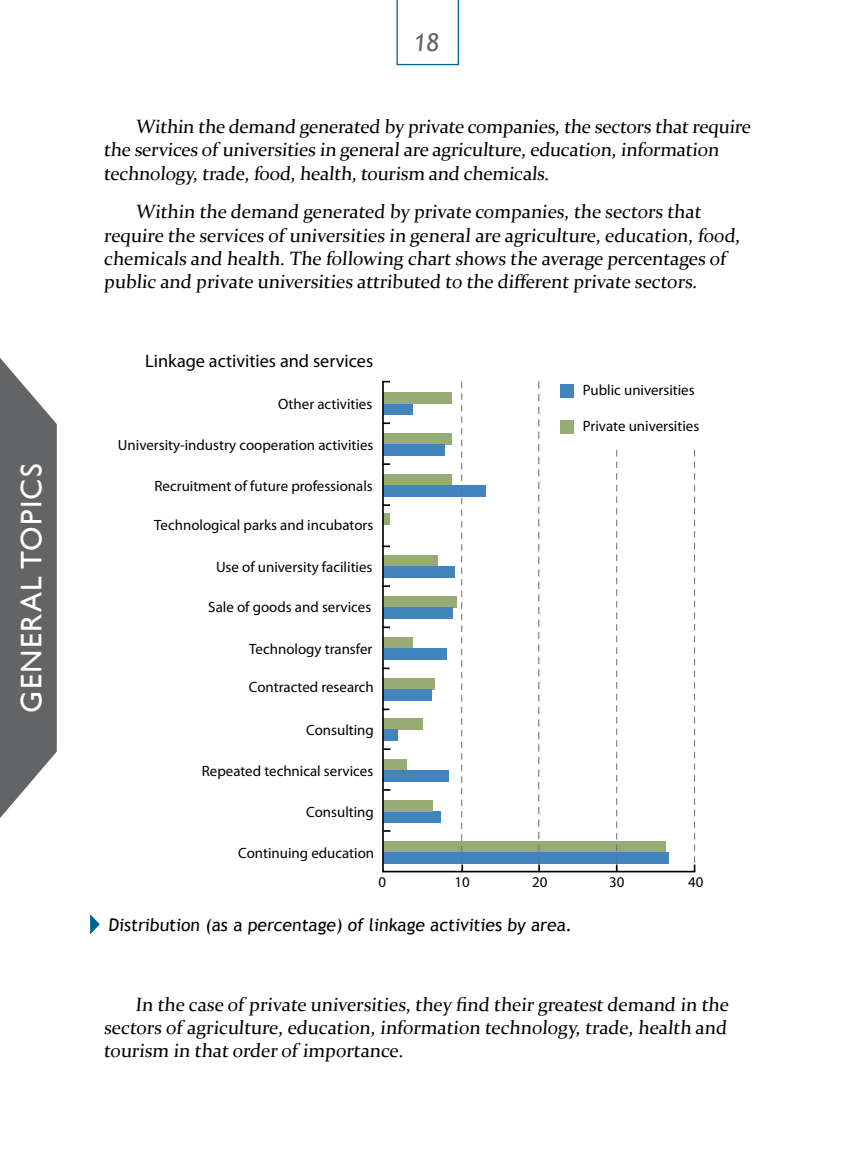
<style>
.page{position:relative;width:853px;height:1176px;background:#fff}
.page>*{position:absolute;margin:0;border:0;box-sizing:border-box;transform-origin:0 0}
.t1{font:29.75px "Gill Sans";letter-spacing:.05em;color:#fff}
.t2{font:24.5px "Trebuchet MS";color:#636466}
.t3{font:19.25px/23.1px "Constantia";letter-spacing:-.01em;color:#000}
.t4{font:18.2px "Myriad Pro";color:#000}
.Pie_de_figura{font:17.5px "Trebuchet MS";color:#000}
.t5{font:14.88px "Myriad Pro";color:#000}
</style>
<div class="page">
<svg style="left:396px;top:0;width:63px;height:65px"></svg>
<svg style="left:382px;top:380px;width:314px;height:493px"></svg>
<div style="left:560px;top:383px;width:14px;height:14px;background:#4284bd"></div>
<div style="left:560px;top:420px;width:14px;height:13px;background:#96ac74"></div>
<svg style="left:90px;top:914px;width:10px;height:20px"></svg>
<svg style="left:0;top:358px;width:57px;height:460px;background:#78797b"></svg>
<p class="t1" style="left:14px;top:712px;width:251px;rotate:-90deg">GENERAL TOPICS</p>
<p class="t2" style="left:413px;top:28px;width:30px">18</p>
<p class="t3" style="left:104px;top:114px;width:650px;text-indent:31px">Within the demand generated by private companies, the sectors that require the services of universities in general are agriculture, education, information technology, trade, food, health, tourism and chemicals.</p>
<p class="t3" style="left:104px;top:199px;width:640px;text-indent:31px">Within the demand generated by private companies, the sectors that require the services of universities in general are agriculture, education, food, chemicals and health. The following chart shows the average percentages of public and private universities attributed to the different private sectors.</p>
<p class="t4" style="left:145px;top:350px;width:230px">Linkage activities and services</p>
<p class="t5" style="left:278px;top:394px;width:96px">Other activities</p>
<p class="t5" style="left:118px;top:435px;width:257px">University-industry cooperation activities</p>
<p class="t5" style="left:154px;top:476px;width:220px">Recruitment of future professionals</p>
<p class="t5" style="left:154px;top:516px;width:221px">Technological parks and incubators</p>
<p class="t5" style="left:216px;top:557px;width:158px">Use of university facilities</p>
<p class="t5" style="left:208px;top:597px;width:164px">Sale of goods and services</p>
<p class="t5" style="left:249px;top:639px;width:125px">Technology transfer</p>
<p class="t5" style="left:249px;top:677px;width:127px">Contracted research</p>
<p class="t5" style="left:306px;top:720px;width:69px">Consulting</p>
<p class="t5" style="left:202px;top:761px;width:173px">Repeated technical services</p>
<p class="t5" style="left:306px;top:802px;width:69px">Consulting</p>
<p class="t5" style="left:238px;top:843px;width:137px">Continuing education</p>
<p class="t5" style="left:583px;top:380px;width:113px">Public universities</p>
<p class="t5" style="left:583px;top:417px;width:118px">Private universities</p>
<p class="t5" style="left:378px;top:872px;width:9px">0</p>
<p class="t5" style="left:454px;top:872px;width:17px">10</p>
<p class="t5" style="left:532px;top:872px;width:17px">20</p>
<p class="t5" style="left:609px;top:872px;width:17px">30</p>
<p class="t5" style="left:688px;top:872px;width:17px">40</p>
<p class="Pie_de_figura" style="left:108px;top:914px;width:467px">Distribution (as a percentage) of linkage activities by area.</p>
<p class="t3" style="left:104px;top:991px;width:628px;text-align:justify;text-indent:31px">In the case of private universities, they find their greatest demand in the sectors of agriculture, education, information technology, trade, health and tourism in that order of importance.</p>
</div>
